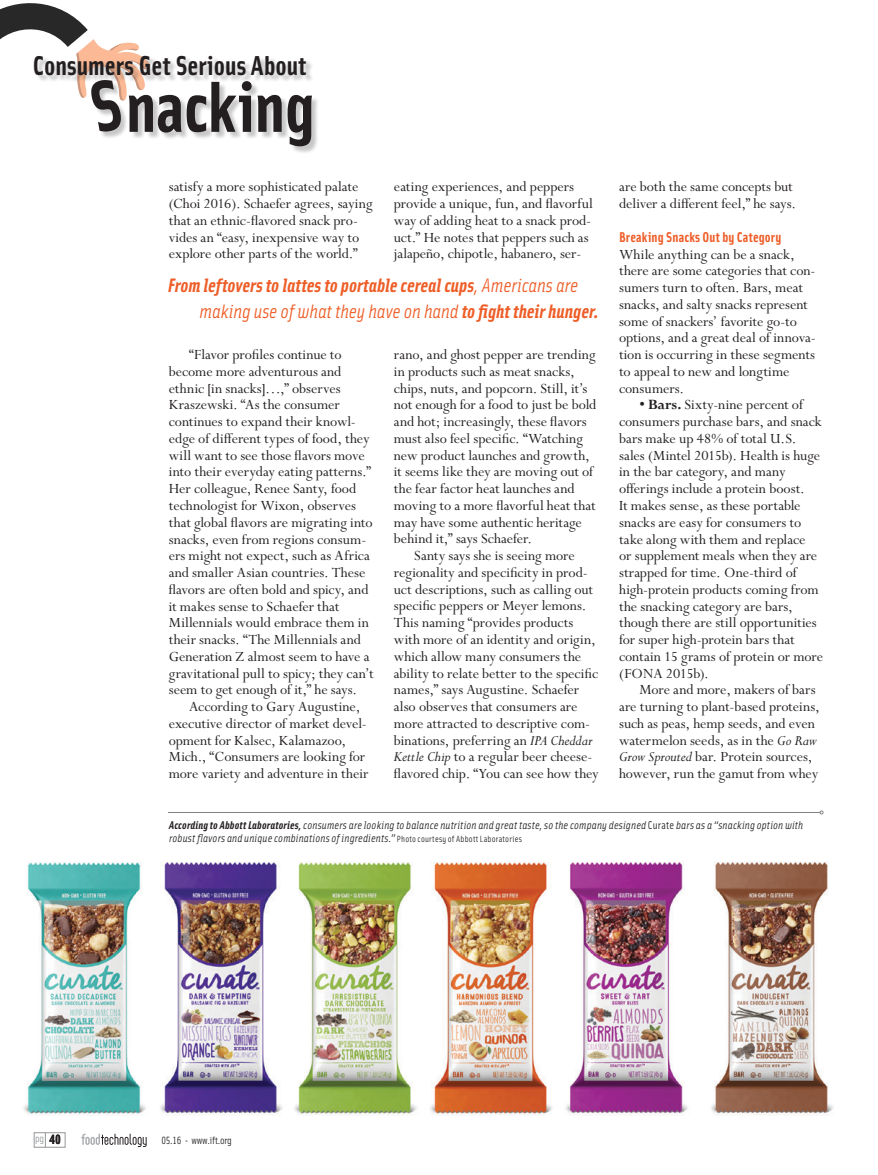
<style>
.page{position:relative;width:878px;height:1175px;background:#fff}
.page>*{position:absolute;margin:0;border:0;box-sizing:border-box;transform-origin:0 0}
.t1{font:72.45px "Solex Bold Lining";letter-spacing:-.005em;color:#231f20}
.t2{font:27.45px "Solex Bold Lining";color:#231f20}
.t3{font:italic 19.5px "Solex Bold Lining";letter-spacing:-.005em;color:#ee5d27}
.t4{font:italic 19.5px "Solex Regular Lining";letter-spacing:-.005em;color:#ee5d27}
.t5{font:15.75px/16.8px "Perpetua Std";color:#231f20}
.t6{font:14.25px "Solex Bold Lining";letter-spacing:.01em;color:#ee5d27}
.t7{font:italic 11.25px/13.5px "Solex Regular Lining";letter-spacing:.015em;color:#231f20}
.t8{font:10.5px "Solex Regular Lining";letter-spacing:-.02em;color:#231f20}
.t9{font:10.5px "Solex Regular Lining";color:#949698}
.s1{font-weight:700}
.s2{font-style:italic}
.s3{font-family:"Solex Bold Lining"}
.s4{font-style:normal}
.s5{font-style:normal;font-size:9px}
.s6{font-family:"Solex Regular Lining"}
.s7{font-family:"Solex Bold Lining";font-size:13.5px;color:#231f20}
.s8{color:#949698}
</style>
<div class="page">
<div style="left:34px;top:1132px;width:31px;height:15px;border:1px solid #949698"></div>
<svg style="left:81px;top:1133px;width:66px;height:14px"></svg>
<div style="left:35px;top:57px;width:284px;height:97px;background:#231f20;opacity:.25"></div>
<div style="left:92px;top:81px;width:37px;height:59px;background:#231f20;opacity:.25"></div>
<img style="left:24px;top:861px;width:810px;height:255px">
<hr style="left:168px;top:812px;width:652px;height:1px;background:#808285">
<svg style="left:819px;top:810px;width:4px;height:4px"></svg>
<svg style="left:0;top:3px;width:151px;height:130px"></svg>
<h2 class="t2" style="left:33px;top:47px;width:275px">Consumers Get Serious About</h2>
<h1 class="t1" style="left:126px;top:59px;width:191px">nacking</h1>
<p class="t5" style="left:169px;top:179px;width:205px">satisfy a more sophisticated palate (Choi 2016). Schaefer agrees, saying that an ethnic-flavored snack pro&shy;vides an “easy, inexpensive way to explore other parts of the world.”</p>
<p class="t5" style="left:619px;top:179px;width:178px">are both the same concepts but deliver a different feel,” he says.</p>
<p class="t6" style="left:619px;top:227px;width:164px">Breaking Snacks Out by Category</p>
<p class="t5" style="left:619px;top:246px;width:198px">While anything can be a snack, there are some categories that con&shy;sumers turn to often. Bars, meat snacks, and salty snacks represent some of snackers’ favorite go-to options, and a great deal of innova&shy;tion is occurring in these segments to appeal to new and longtime consumers.</p>
<p class="t5" style="left:619px;top:397px;width:205px;text-indent:20px"><span class="s1">• Bars.</span> Sixty-nine percent of consumers purchase bars, and snack bars make up 48% of total U.S. sales (Mintel 2015b). Health is huge in the bar category, and many offerings include a protein boost.<br>It makes sense, as these portable snacks are easy for consumers to take along with them and replace<br>or supplement meals when they are strapped for time. One-third of high-protein products coming from the snacking category are bars, though there are still opportunities for super high-protein bars that contain 15 grams of protein or more (FONA 2015b).</p>
<p class="t5" style="left:619px;top:682px;width:202px;text-indent:20px">More and more, makers of bars are turning to plant-based proteins, such as peas, hemp seeds, and even watermelon seeds, as in the <span class="s2">Go Raw Grow Sprouted</span> bar. Protein sources, however, run the gamut from whey</p>
<p class="t7" style="left:169px;top:817px;width:635px"><span class="s3">According to Abbott Laboratories,</span> consumers are looking to balance nutrition and great taste, so the company designed <span class="s4">Curate</span> bars as a “snacking option with robust flavors and unique combinations of ingredients.” <span class="s5">Photo courtesy of Abbott Laboratories</span></p>
<p class="t5" style="left:394px;top:179px;width:200px">eating experiences, and peppers provide a unique, fun, and flavorful way of adding heat to a snack prod&shy;uct.” He notes that peppers such as jalapeño, chipotle, habanero, ser-</p>
<p class="t3" style="left:168px;top:272px;width:412px">From leftovers to lattes to portable cereal cups<span class="s6">, Americans are</span></p>
<p class="t4" style="left:199px;top:298px;width:400px">making use of what they have on hand <span class="s3">to fight their hunger.</span></p>
<p class="t5" style="left:394px;top:346px;width:204px">rano, and ghost pepper are trending in products such as meat snacks, chips, nuts, and popcorn. Still, it’s not enough for a food to just be bold and hot; increasingly, these flavors must also feel specific. “Watching new product launches and growth, it seems like they are moving out of the fear factor heat launches and moving to a more flavorful heat that may have some authentic heritage behind it,” says Schaefer.</p>
<p class="t5" style="left:394px;top:548px;width:206px;text-indent:20px">Santy says she is seeing more regionality and specificity in prod&shy;uct descriptions, such as calling out specific peppers or Meyer lemons.<br>This naming “provides products with more of an identity and origin, which allow many consumers the ability to relate better to the specific names,” says Augustine. Schaefer also observes that consumers are more attracted to descriptive com&shy;binations, preferring an <span class="s2">IPA Cheddar Kettle Chip</span> to a regular beer cheese&shy;flavored chip. “You can see how they</p>
<p class="t5" style="left:169px;top:347px;width:206px;text-indent:20px">“Flavor profiles continue to become more adventurous and ethnic [in snacks]…,” observes Kraszewski. “As the consumer continues to expand their knowl&shy;edge of different types of food, they will want to see those flavors move into their everyday eating patterns.” Her colleague, Renee Santy, food technologist for Wixon, observes that global flavors are migrating into snacks, even from regions consum&shy;ers might not expect, such as Africa and smaller Asian countries. These flavors are often bold and spicy, and it makes sense to Schaefer that Millennials would embrace them in their snacks. “The Millennials and Generation Z almost seem to have a gravitational pull to spicy; they can’t seem to get enough of it,” he says.</p>
<p class="t5" style="left:169px;top:699px;width:201px;text-indent:20px">According to Gary Augustine, executive director of market devel&shy;opment for Kalsec, Kalamazoo, Mich., “Consumers are looking for more variety and adventure in their</p>
<p class="t9" style="left:35px;top:1131px;width:27px">pg <span class="s7">40</span></p>
<p class="t8" style="left:161px;top:1133px;width:72px">05.16 <span class="s8">•</span> www.ift.org</p>
</div>
